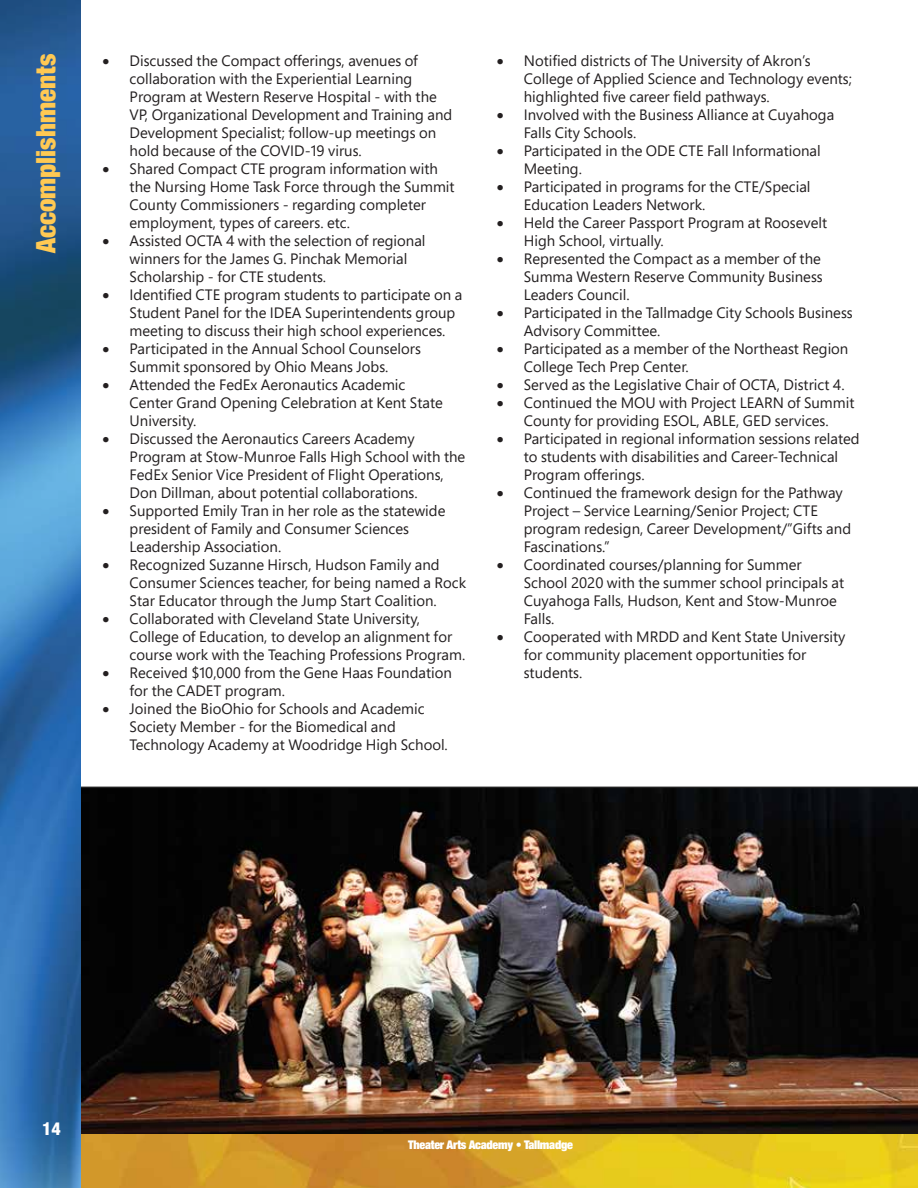
<style>
.page{position:relative;width:918px;height:1188px;background:#fff}
.page>*{position:absolute;margin:0;border:0;box-sizing:border-box;transform-origin:0 0}
.t1{font:900 condensed 27px "Helvetica Neue";color:#ffc953}
.t2{font:800 condensed 18px "Helvetica Neue";color:#fff}
.t3{font:15px/18px "Segoe Pro";color:#231f20}
.t4{font:900 expanded 12px "Helvetica Neue";letter-spacing:-.02em;color:#fff}
</style>
<div class="page">
<img style="left:81px;top:787px;width:837px;height:347px">
<img style="left:81px;top:1134px;width:837px;height:54px">
<svg style="left:0;top:0;width:81px;height:1188px;background:#306da7"></svg>
<h1 class="t1" style="left:29px;top:253px;width:201px;rotate:-90deg">Accomplishments</h1>
<p class="t3" style="left:130px;top:51px;width:324px;text-indent:-27px">• Discussed the Compact offerings, avenues of collaboration with the Experiential Learning Program at Western Reserve Hospital - with the VP, Organizational Development and Training and Development Specialist; follow-up meetings on hold because of the COVID-19 virus.</p>
<p class="t3" style="left:130px;top:159px;width:327px;text-indent:-27px">• Shared Compact CTE program information with the Nursing Home Task Force through the Summit County Commissioners - regarding completer employment, types of careers. etc.</p>
<p class="t3" style="left:130px;top:231px;width:297px;text-indent:-27px">• Assisted OCTA 4 with the selection of regional winners for the James G. Pinchak Memorial<br>Scholarship - for CTE students.</p>
<p class="t3" style="left:130px;top:285px;width:334px;text-indent:-27px">• Identified CTE program students to participate on a<br>Student Panel for the IDEA Superintendents group meeting to discuss their high school experiences.</p>
<p class="t3" style="left:103px;top:339px;width:320px;text-align:center">• Participated in the Annual School Counselors<br>Summit sponsored by Ohio Means Jobs.</p>
<p class="t3" style="left:130px;top:375px;width:315px;text-indent:-27px">• Attended the FedEx Aeronautics Academic<br>Center Grand Opening Celebration at Kent State<br>University.</p>
<p class="t3" style="left:130px;top:429px;width:337px;text-indent:-27px">• Discussed the Aeronautics Careers Academy Program at Stow-Munroe Falls High School with the FedEx Senior Vice President of Flight Operations, Don Dillman, about potential collaborations.</p>
<p class="t3" style="left:130px;top:501px;width:317px;text-indent:-27px">• Supported Emily Tran in her role as the statewide president of Family and Consumer Sciences<br>Leadership Association.</p>
<p class="t3" style="left:130px;top:555px;width:338px;text-indent:-27px">• Recognized Suzanne Hirsch, Hudson Family and<br>Consumer Sciences teacher, for being named a Rock<br>Star Educator through the Jump Start Coalition.</p>
<p class="t3" style="left:130px;top:609px;width:337px;text-indent:-27px">• Collaborated with Cleveland State University,<br>College of Education, to develop an alignment for course work with the Teaching Professions Program.</p>
<p class="t3" style="left:130px;top:663px;width:324px;text-indent:-27px">• Received $10,000 from the Gene Haas Foundation for the CADET program.</p>
<p class="t3" style="left:130px;top:699px;width:320px;text-indent:-27px">• Joined the BioOhio for Schools and Academic<br>Society Member - for the Biomedical and<br>Technology Academy at Woodridge High School.</p>
<p class="t3" style="left:524px;top:51px;width:330px;text-indent:-27px">• Notified districts of The University of Akron’s<br>College of Applied Science and Technology events; highlighted five career field pathways.</p>
<p class="t3" style="left:524px;top:105px;width:312px;text-indent:-27px">• Involved with the Business Alliance at Cuyahoga<br>Falls City Schools.</p>
<p class="t3" style="left:524px;top:141px;width:299px;text-indent:-27px">• Participated in the ODE CTE Fall Informational<br>Meeting.</p>
<p class="t3" style="left:524px;top:177px;width:288px;text-indent:-27px">• Participated in programs for the CTE/Special<br>Education Leaders Network.</p>
<p class="t3" style="left:524px;top:213px;width:305px;text-indent:-27px">• Held the Career Passport Program at Roosevelt<br>High School, virtually.</p>
<p class="t3" style="left:524px;top:249px;width:300px;text-indent:-27px">• Represented the Compact as a member of the<br>Summa Western Reserve Community Business<br>Leaders Council.</p>
<p class="t3" style="left:524px;top:303px;width:330px;text-indent:-27px">• Participated in the Tallmadge City Schools Business<br>Advisory Committee.</p>
<p class="t3" style="left:524px;top:339px;width:326px;text-indent:-27px">• Participated as a member of the Northeast Region<br>College Tech Prep Center.</p>
<p class="t3" style="left:497px;top:375px;width:349px">• Served as the Legislative Chair of OCTA, District 4.</p>
<p class="t3" style="left:497px;top:393px;width:359px;text-align:center">• Continued the MOU with Project LEARN of Summit<br>County for providing ESOL, ABLE, GED services.</p>
<p class="t3" style="left:524px;top:429px;width:337px;text-indent:-27px">• Participated in regional information sessions related to students with disabilities and Career-Technical<br>Program offerings.</p>
<p class="t3" style="left:524px;top:483px;width:329px;text-indent:-27px">• Continued the framework design for the Pathway Project – Service Learning/Senior Project; CTE program redesign, Career Development/”Gifts and Fascinations.”</p>
<p class="t3" style="left:524px;top:555px;width:322px;text-indent:-27px">• Coordinated courses/planning for Summer School 2020 with the summer school principals at Cuyahoga Falls, Hudson, Kent and Stow-Munroe Falls.</p>
<p class="t3" style="left:524px;top:627px;width:323px;text-indent:-27px">• Cooperated with MRDD and Kent State University for community placement opportunities for students.</p>
<p class="t2" style="left:42px;top:1118px;width:20px">14</p>
<p class="t4" style="left:408px;top:1137px;width:166px">Theater Arts Academy • Tallmadge</p>
</div>
